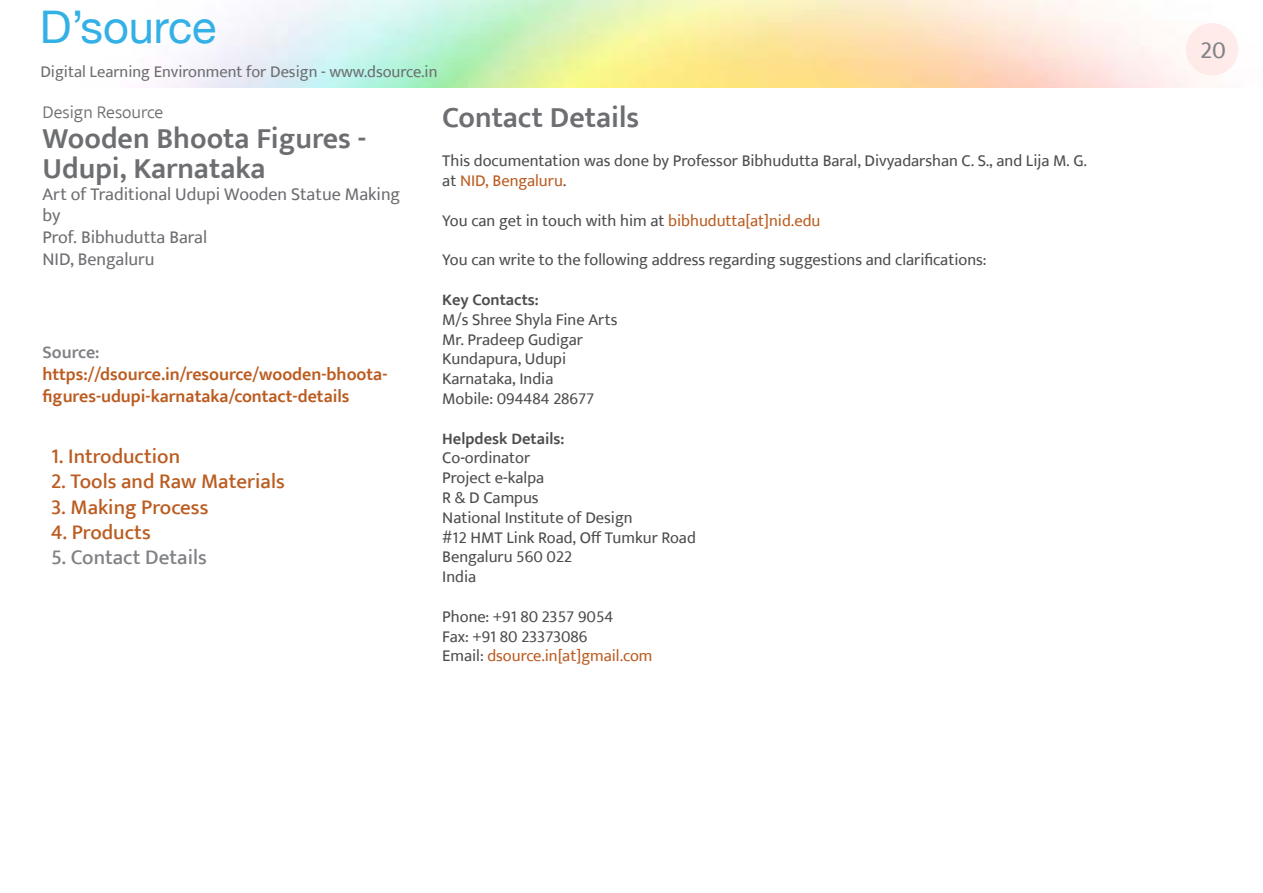
<style>
.page{position:relative;width:1263px;height:893px;background:#fff}
.page>*{position:absolute;margin:0;border:0;box-sizing:border-box;transform-origin:0 0}
.t1{font:45px "Helvetica Neue";color:#33b0e5}
.t2{font:600 30px/30px "Ek Mukta";color:#6d6e71}
.t3{font:24px "Ek Mukta";color:#808285}
.t4{font:500 21px "Ek Mukta";color:#bb5c20}
.t5{font:500 21px "Ek Mukta";color:#808285}
.t6{font:600 18px/21.6px "Ek Mukta";color:#bb5c20}
.t7{font:18px/21.6px "Ek Mukta";color:#6d6e71}
.t8{font:300 18px "Ek Mukta";color:#6d6e71}
.t9{font:600 18px "Ek Mukta";color:#808285}
.t10{font:16.5px/19.8px "Ek Mukta";color:#4d4d4f}
.t11{font:16.5px "Ek Mukta";color:#6d6e71}
.t12{font:600 16.5px "Ek Mukta";color:#4d4d4f}
.s1{color:#bb5c20}
</style>
<div class="page">
<div style="left:1186px;top:23px;width:52px;height:52px;background:#feebea;border-radius:50%"></div>
<h1 class="t1" style="left:40px;top:0;width:178px">D’source</h1>
<p class="t11" style="left:40px;top:62px;width:399px">Digital Learning Environment for Design - www.dsource.in</p>
<p class="t8" style="left:43px;top:101px;width:122px">Design Resource</p>
<h2 class="t2" style="left:43px;top:123px;width:325px">Wooden Bhoota Figures -<br>Udupi, Karnataka</h2>
<p class="t7" style="left:43px;top:183px;width:359px">Art of Traditional Udupi Wooden Statue Making by<br>Prof. Bibhudutta Baral<br>NID, Bengaluru</p>
<p class="t9" style="left:43px;top:342px;width:59px">Source:</p>
<p class="t6" style="left:43px;top:363px;width:346px">https://dsource.in/resource/wooden-bhoota&shy;figures-udupi-karnataka/contact-details</p>
<p class="t4" style="left:51px;top:444px;width:131px">1. Introduction</p>
<p class="t4" style="left:51px;top:469px;width:235px">2. Tools and Raw Materials</p>
<p class="t4" style="left:51px;top:494px;width:159px">3. Making Process</p>
<p class="t4" style="left:51px;top:519px;width:101px">4. Products</p>
<p class="t5" style="left:51px;top:544px;width:157px">5. Contact Details</p>
<h2 class="t2" style="left:442px;top:101px;width:199px">Contact Details</h2>
<p class="t10" style="left:442px;top:151px;width:646px">This documentation was done by Professor Bibhudutta Baral, Divyadarshan C. S., and Lija M. G. at <span class="s1">NID, Bengaluru</span>.</p>
<p class="t10" style="left:442px;top:210px;width:380px">You can get in touch with him at <span class="s1">bibhudutta[at]nid.edu</span></p>
<p class="t10" style="left:442px;top:250px;width:546px">You can write to the following address regarding suggestions and clarifications:</p>
<p class="t12" style="left:442px;top:290px;width:98px">Key Contacts:</p>
<p class="t10" style="left:442px;top:309px;width:177px">M/s Shree Shyla Fine Arts<br>Mr. Pradeep Gudigar<br>Kundapura, Udupi<br>Karnataka, India<br>Mobile: 094484 28677</p>
<p class="t12" style="left:442px;top:428px;width:124px">Helpdesk Details:</p>
<p class="t10" style="left:442px;top:448px;width:255px">Co-ordinator<br>Project e-kalpa<br>R &amp; D Campus<br>National Institute of Design<br>#12 HMT Link Road, Off Tumkur Road<br>Bengaluru 560 022<br>India</p>
<p class="t10" style="left:442px;top:606px;width:212px">Phone: +91 80 2357 9054<br>Fax: +91 80 23373086<br>Email: <span class="s1">dsource.in[at]gmail.com</span></p>
<h3 class="t3" style="left:1200px;top:35px;width:27px">20</h3>
</div>
